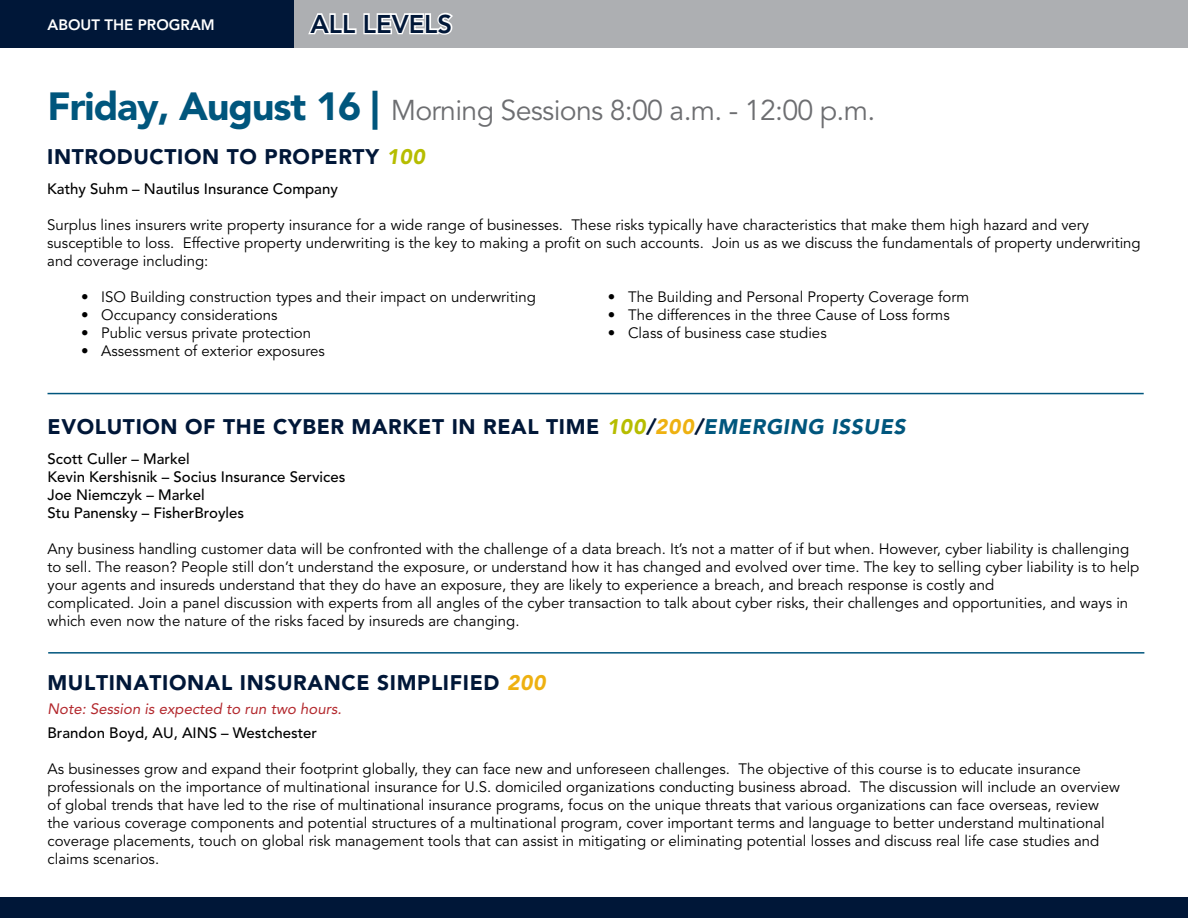
<style>
.page{position:relative;width:1188px;height:918px;background:#fff}
.page>*{position:absolute;margin:0;border:0;box-sizing:border-box;transform-origin:0 0}
.t1{font:28.5px "Avenir LT Std";letter-spacing:-.025em;color:#6d6e71}
.t2{font:800 25.5px "Avenir LT Std";color:#001738}
.t3{font:900 21px "Avenir LT Std";letter-spacing:.03em;color:#001738}
.t4{font:15px/18px "Avenir LT Std";color:#000}
.t5{font:500 15px/18px "Avenir LT Std";color:#000}
.t6{font:italic 15px "Avenir LT Std";color:#b3282d}
.t7{font:800 15px "Avenir LT Std";color:#fff}
.s1{font-weight:900;font-size:39px;color:#00567d}
.s2{font-style:italic;color:#b6bd00}
.s3{font-style:italic}
.s4{font-style:italic;color:#eeb111}
.s5{font-style:italic;color:#00567d}
</style>
<div class="page">
<div style="left:0;top:0;width:1188px;height:48px;background:#adafb2"></div>
<svg style="left:308px;top:12px;width:145px;height:23px"></svg>
<div style="left:0;top:0;width:294px;height:48px;background:#001738"></div>
<div style="left:0;top:897px;width:1188px;height:21px;background:#001738"></div>
<hr style="left:48px;top:393px;width:1096px;height:1px;background:#00567d">
<hr style="left:48px;top:652px;width:1096px;height:2px;background:#00567d">
<p class="t7" style="left:48px;top:16px;width:169px">ABOUT THE PROGRAM</p>
<h2 class="t2" style="left:310px;top:9px;width:143px">ALL LEVELS</h2>
<h1 class="t1" style="left:48px;top:94px;width:829px"><span class="s1">Friday, August 16 |</span> Morning Sessions 8:00 a.m. - 12:00 p.m.</h1>
<h3 class="t3" style="left:47px;top:144px;width:379px">INTRODUCTION TO PROPERTY <span class="s2">100</span></h3>
<p class="t5" style="left:47px;top:180px;width:292px">Kathy Suhm – Nautilus Insurance Company</p>
<p class="t4" style="left:47px;top:216px;width:1095px">Surplus lines insurers write property insurance for a wide range of businesses. These risks typically have characteristics that make them high hazard and very susceptible to loss. Effective property underwriting is the key to making a profit on such accounts. Join us as we discuss the fundamentals of property underwriting and coverage including:</p>
<p class="t4" style="left:81px;top:288px;width:456px">• ISO Building construction types and their impact on underwriting</p>
<p class="t4" style="left:81px;top:306px;width:198px">• Occupancy considerations</p>
<p class="t4" style="left:81px;top:324px;width:232px">• Public versus private protection</p>
<p class="t4" style="left:81px;top:342px;width:245px">• Assessment of exterior exposures</p>
<p class="t4" style="left:608px;top:288px;width:363px">• The Building and Personal Property Coverage form</p>
<p class="t4" style="left:608px;top:306px;width:343px">• The differences in the three Cause of Loss forms</p>
<p class="t4" style="left:608px;top:324px;width:220px">• Class of business case studies</p>
<h3 class="t3" style="left:48px;top:414px;width:860px">EVOLUTION OF THE CYBER MARKET IN REAL TIME <span class="s2">100</span><span class="s3">/</span><span class="s4">200</span><span class="s3">/</span><span class="s5">EMERGING ISSUES</span></h3>
<p class="t5" style="left:48px;top:451px;width:299px">Scott Culler – Markel<br>Kevin Kershisnik – Socius Insurance Services<br>Joe Niemczyk – Markel<br>Stu Panensky – FisherBroyles</p>
<p class="t4" style="left:48px;top:541px;width:1093px">Any business handling customer data will be confronted with the challenge of a data breach. It’s not a matter of if but when. However, cyber liability is challenging to sell. The reason? People still don’t understand the exposure, or understand how it has changed and evolved over time. The key to selling cyber liability is to help your agents and insureds understand that they do have an exposure, they are likely to experience a breach, and breach response is costly and<br>complicated. Join a panel discussion with experts from all angles of the cyber transaction to talk about cyber risks, their challenges and opportunities, and ways in which even now the nature of the risks faced by insureds are changing.</p>
<h3 class="t3" style="left:48px;top:670px;width:500px">MULTINATIONAL INSURANCE SIMPLIFIED <span class="s4">200</span></h3>
<p class="t6" style="left:48px;top:700px;width:296px">Note: Session is expected to run two hours.</p>
<p class="t5" style="left:48px;top:724px;width:271px">Brandon Boyd, AU, AINS – Westchester</p>
<p class="t4" style="left:48px;top:760px;width:1074px">As businesses grow and expand their footprint globally, they can face new and unforeseen challenges. The objective of this course is to educate insurance professionals on the importance of multinational insurance for U.S. domiciled organizations conducting business abroad. The discussion will include an overview of global trends that have led to the rise of multinational insurance programs, focus on the unique threats that various organizations can face overseas, review the various coverage components and potential structures of a multinational program, cover important terms and language to better understand multinational coverage placements, touch on global risk management tools that can assist in mitigating or eliminating potential losses and discuss real life case studies and claims scenarios.</p>
</div>
